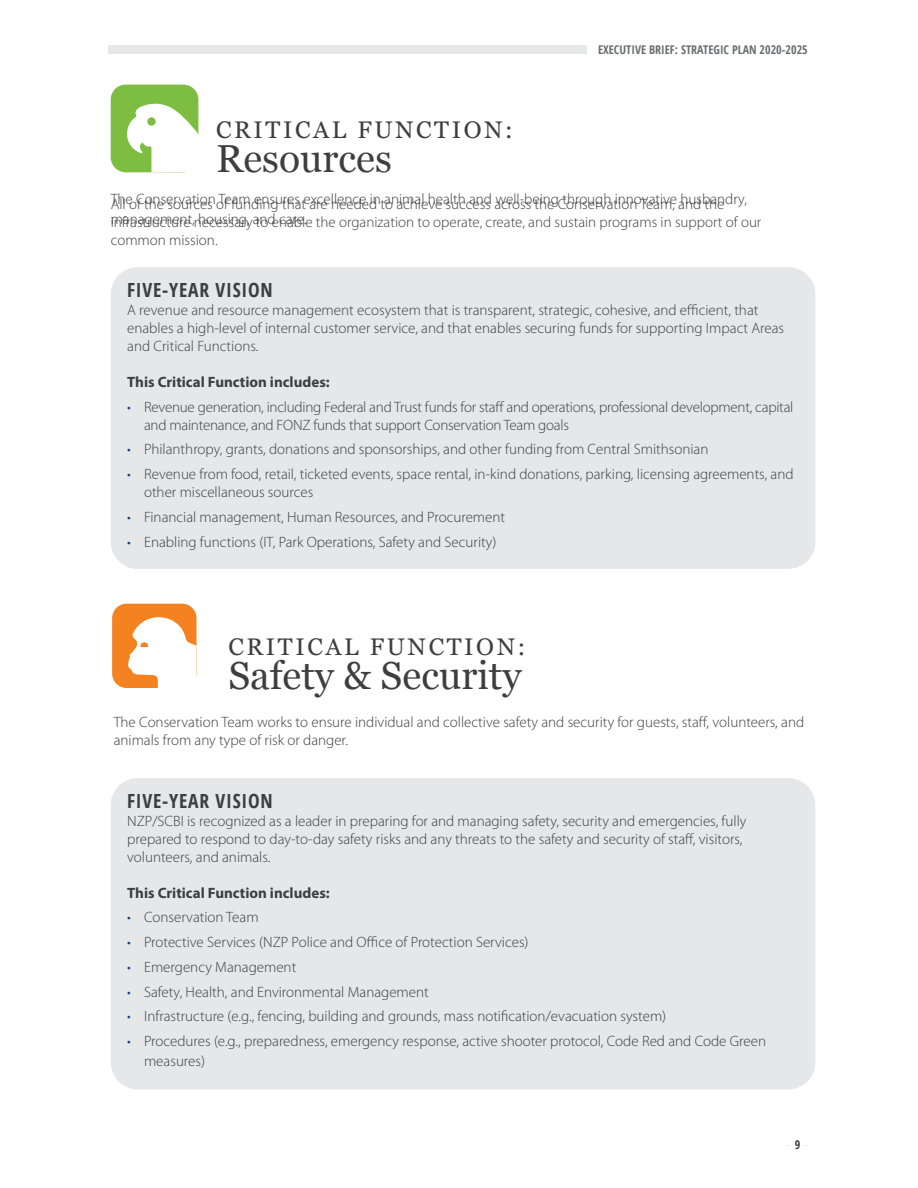
<style>
.page{position:relative;width:918px;height:1188px;background:#fff}
.page>*{position:absolute;margin:0;border:0;box-sizing:border-box;transform-origin:0 0}
.t1{font:39px "Georgia";color:#3e3e3f}
.t2{font:24px "Georgia";letter-spacing:.11em;color:#3e3e3f}
.t3{font:700 condensed 19.5px "Open Sans";letter-spacing:.04em;color:#3e3e3f}
.t4{font:300 15px/18px "Myriad Pro";color:#3e3e3f}
.t5{font:700 15px "Myriad Pro";color:#3e3e3f}
.t6{font:700 condensed 12px "Open Sans";color:#6c6d70}
.s1{color:#19407d}
</style>
<div class="page">
<div style="left:108px;top:45px;width:478px;height:9px;background:#e6e7e9"></div>
<div style="left:111px;top:85px;width:87px;height:87px;background:#7cbd42;border-radius:15px"></div>
<svg style="left:127px;top:101px;width:72px;height:71px"></svg>
<div style="left:111px;top:267px;width:704px;height:302px;background:#e6e7e9;border-radius:27px"></div>
<div style="left:111px;top:778px;width:704px;height:311px;background:#e6e7e9;border-radius:27px"></div>
<div style="left:112px;top:604px;width:84px;height:84px;background:#f58220;border-radius:14px"></div>
<svg style="left:128px;top:609px;width:68px;height:79px"></svg>
<p class="t6" style="left:598px;top:41px;width:211px">EXECUTIVE BRIEF: STRATEGIC PLAN 2020-2025</p>
<h2 class="t2" style="left:216px;top:112px;width:298px">CRITICAL FUNCTION:</h2>
<h1 class="t1" style="left:216px;top:130px;width:177px">Resources</h1>
<p class="t4" style="left:111px;top:195px;width:652px">All of the sources of funding that are needed to achieve success across the Conservation Team, and the infrastructure necessary to enable the organization to operate, create, and sustain programs in support of our common mission.</p>
<h3 class="t3" style="left:127px;top:276px;width:147px">FIVE-YEAR VISION</h3>
<p class="t4" style="left:127px;top:301px;width:658px">A revenue and resource management ecosystem that is transparent, strategic, cohesive, and efficient, that enables a high-level of internal customer service, and that enables securing funds for supporting Impact Areas and Critical Functions.</p>
<p class="t5" style="left:127px;top:372px;width:204px">This Critical Function includes:</p>
<p class="t4" style="left:144px;top:398px;width:651px;text-indent:-17px"><span class="s1">•</span> Revenue generation, including Federal and Trust funds for staff and operations, professional development, capital and maintenance, and FONZ funds that support Conservation Team goals</p>
<p class="t4" style="left:127px;top:441px;width:583px"><span class="s1">•</span> Philanthropy, grants, donations and sponsorships, and other funding from Central Smithsonian</p>
<p class="t4" style="left:144px;top:465px;width:651px;text-indent:-17px"><span class="s1">•</span> Revenue from food, retail, ticketed events, space rental, in-kind donations, parking, licensing agreements, and other miscellaneous sources</p>
<p class="t4" style="left:127px;top:508px;width:379px"><span class="s1">•</span> Financial management, Human Resources, and Procurement</p>
<p class="t4" style="left:127px;top:533px;width:371px"><span class="s1">•</span> Enabling functions (IT, Park Operations, Safety and Security)</p>
<p class="t4" style="left:111px;top:190px;width:638px;line-height:19.8px">The Conservation Team ensures excellence in animal health and well-being through innovative husbandry, management, housing, and care.</p>
<h2 class="t2" style="left:228px;top:629px;width:298px">CRITICAL FUNCTION:</h2>
<h1 class="t1" style="left:228px;top:647px;width:295px">Safety &amp; Security</h1>
<p class="t4" style="left:114px;top:713px;width:692px">The Conservation Team works to ensure individual and collective safety and security for guests, staff, volunteers, and animals from any type of risk or danger.</p>
<h3 class="t3" style="left:127px;top:787px;width:147px">FIVE-YEAR VISION</h3>
<p class="t4" style="left:127px;top:812px;width:621px">NZP/SCBI is recognized as a leader in preparing for and managing safety, security and emergencies, fully prepared to respond to day-to-day safety risks and any threats to the safety and security of staff, visitors, volunteers, and animals.</p>
<p class="t5" style="left:127px;top:883px;width:204px">This Critical Function includes:</p>
<p class="t4" style="left:127px;top:909px;width:133px"><span class="s1">•</span> Conservation Team</p>
<p class="t4" style="left:127px;top:933px;width:403px"><span class="s1">•</span> Protective Services (NZP Police and Office of Protection Services)</p>
<p class="t4" style="left:127px;top:958px;width:171px"><span class="s1">•</span> Emergency Management</p>
<p class="t4" style="left:127px;top:983px;width:303px"><span class="s1">•</span> Safety, Health, and Environmental Management</p>
<p class="t4" style="left:127px;top:1008px;width:541px"><span class="s1">•</span> Infrastructure (e.g., fencing, building and grounds, mass notification/evacuation system)</p>
<p class="t4" style="left:144px;top:1032px;width:624px;line-height:19.8px;text-indent:-17px"><span class="s1">•</span> Procedures (e.g., preparedness, emergency response, active shooter protocol, Code Red and Code Green measures)</p>
</div>
